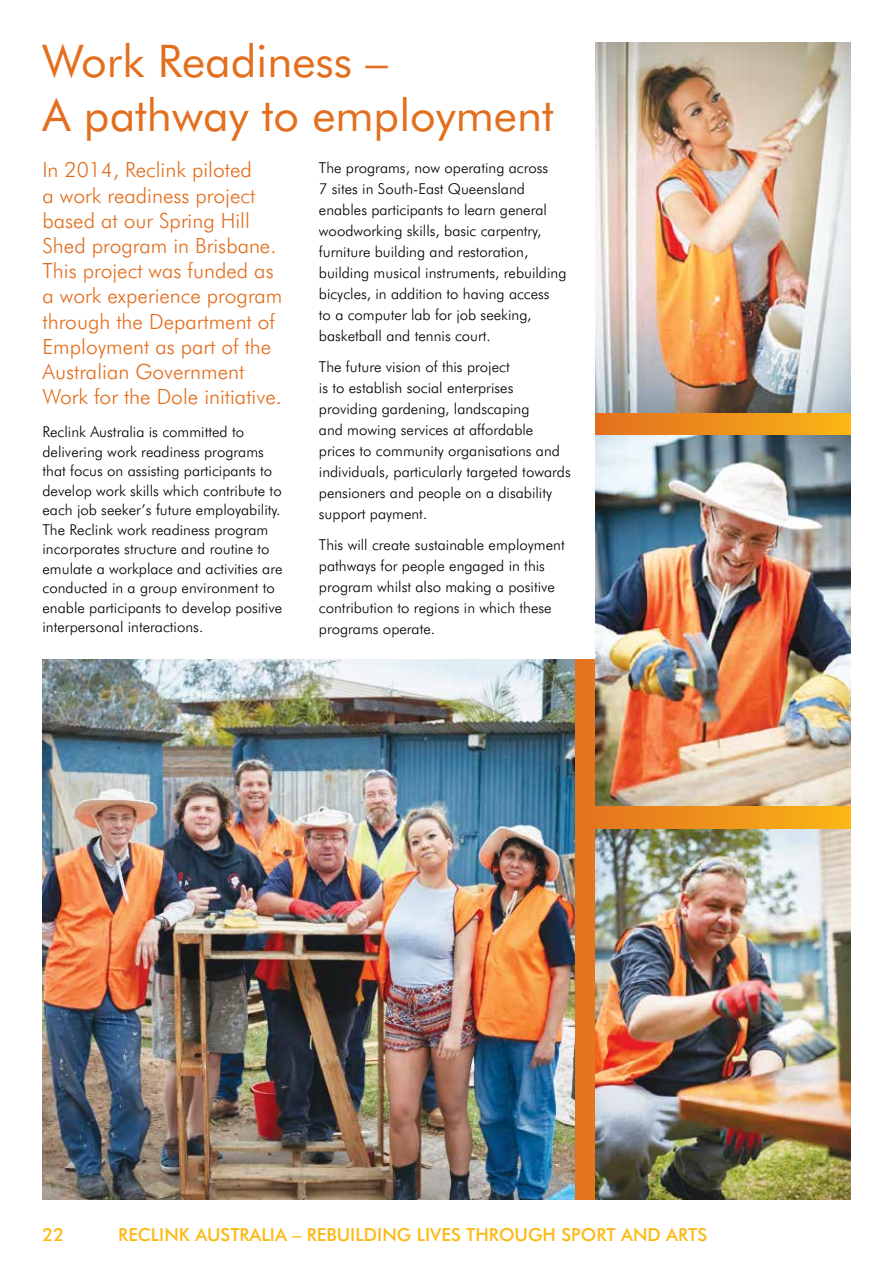
<style>
.page{position:relative;width:893px;height:1263px;background:#fff}
.page>*{position:absolute;margin:0;border:0;box-sizing:border-box;transform-origin:0 0}
.t1{font:45px/54px "Futura BT";color:#e36f1e}
.t2{font:300 21px/25.2px "Futura BT";color:#e36f1e}
.t3{font:500 18px "Futura BT";color:#fdb913}
.t4{font:300 15px/21px "Futura BT";color:#000}
</style>
<div class="page">
<svg style="left:574px;top:660px;width:276px;height:539px;background:#e57f1f"></svg>
<svg style="left:595px;top:412px;width:255px;height:24px;background:#e69225"></svg>
<img style="left:595px;top:43px;width:255px;height:369px">
<img style="left:595px;top:436px;width:255px;height:370px">
<img style="left:43px;top:660px;width:531px;height:539px">
<img style="left:595px;top:829px;width:255px;height:370px">
<h1 class="t1" style="left:43px;top:34px;width:513px">Work Readiness –<br>A pathway to employment</h1>
<p class="t2" style="left:43px;top:157px;width:242px">In 2014, Reclink piloted<br>a work readiness project based at our Spring Hill<br>Shed program in Brisbane.<br>This project was funded as a work experience program through the Department of<br>Employment as part of the<br>Australian Government<br>Work for the Dole initiative.</p>
<p class="t4" style="left:43px;top:422px;width:241px;line-height:19.5px">Reclink Australia is committed to delivering work readiness programs that focus on assisting participants to develop work skills which contribute to each job seeker’s future employability.<br>The Reclink work readiness program incorporates structure and routine to emulate a workplace and activities are conducted in a group environment to enable participants to develop positive interpersonal interactions.</p>
<p class="t4" style="left:319px;top:157px;width:249px">The programs, now operating across<br>7 sites in South-East Queensland enables participants to learn general woodworking skills, basic carpentry, furniture building and restoration, building musical instruments, rebuilding bicycles, in addition to having access<br>to a computer lab for job seeking, basketball and tennis court.</p>
<p class="t4" style="left:319px;top:356px;width:253px">The future vision of this project<br>is to establish social enterprises providing gardening, landscaping<br>and mowing services at affordable prices to community organisations and individuals, particularly targeted towards pensioners and people on a disability support payment.</p>
<p class="t4" style="left:319px;top:534px;width:247px">This will create sustainable employment pathways for people engaged in this program whilst also making a positive contribution to regions in which these programs operate.</p>
<p class="t3" style="left:43px;top:1223px;width:23px">22</p>
<p class="t3" style="left:118px;top:1223px;width:590px">RECLINK AUSTRALIA – REBUILDING LIVES THROUGH SPORT AND ARTS</p>
</div>
